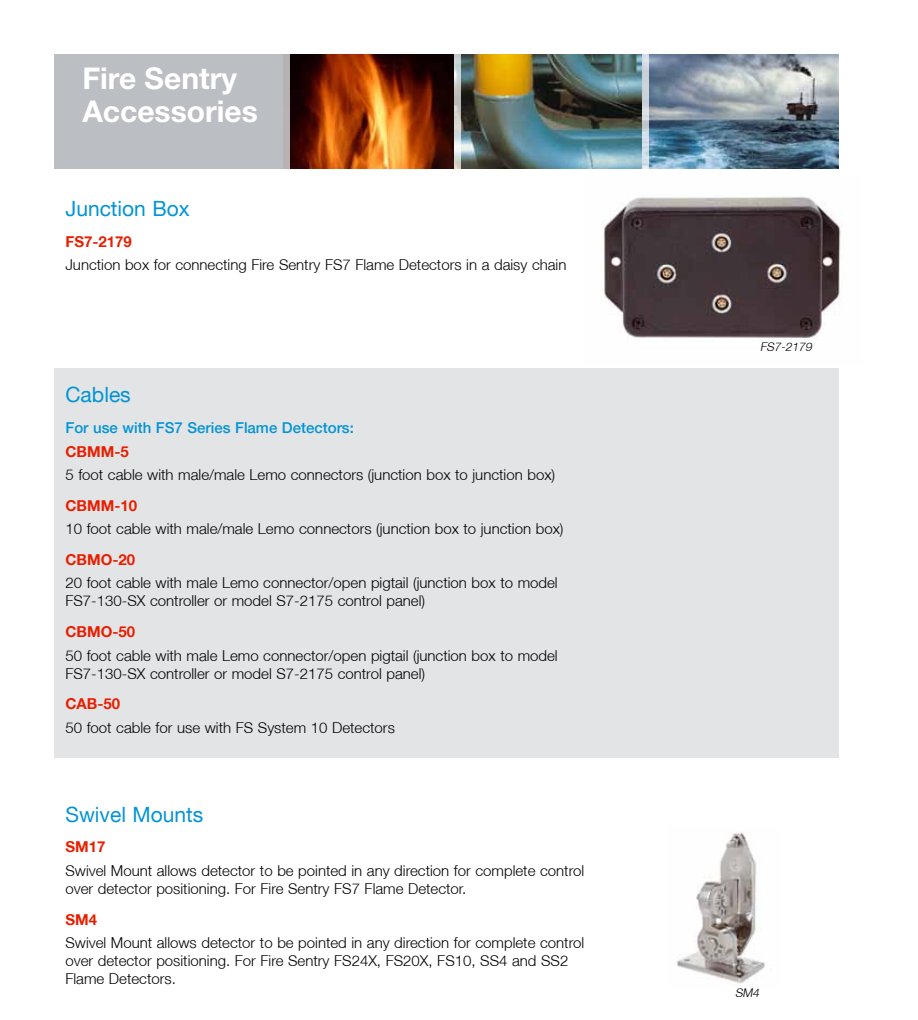
<style>
.page{position:relative;width:918px;height:1020px;background:#fff}
.page>*{position:absolute;margin:0;border:0;box-sizing:border-box;transform-origin:0 0}
.t1{font:700 30px/33px "Helvetica Neue";color:#fff}
.t2{font:21px "Helvetica Neue LT";color:#0094d5}
.t3{font:300 15px/18px "Helvetica Neue LT";color:#000}
.t4{font:700 15px "Helvetica Neue LT";color:#e71f01}
.t5{font:500 15px "Helvetica Neue LT";color:#0094d5}
.t6{font:italic 300 12px "Helvetica Neue LT";color:#000}
</style>
<div class="page">
<div style="left:54px;top:54px;width:774px;height:114px;background:#bbbfc3"></div>
<div style="left:54px;top:368px;width:784px;height:389px;background:#e3e4e6"></div>
<img style="left:290px;top:54px;width:548px;height:114px">
<div style="left:284px;top:48px;width:6px;height:123px;background:#b8b2b2"></div>
<svg style="left:454px;top:54px;width:7px;height:115px"></svg>
<svg style="left:642px;top:54px;width:7px;height:115px"></svg>
<img style="left:602px;top:196px;width:240px;height:143px">
<img style="left:676px;top:832px;width:89px;height:152px">
<h1 class="t1" style="left:82px;top:61px;width:177px">Fire Sentry<br>Accessories</h1>
<h2 class="t2" style="left:65px;top:196px;width:126px">Junction Box</h2>
<p class="t4" style="left:65px;top:232px;width:68px">FS7-2179</p>
<p class="t3" style="left:65px;top:255px;width:503px">Junction box for connecting Fire Sentry FS7 Flame Detectors in a daisy chain</p>
<h2 class="t2" style="left:65px;top:382px;width:67px">Cables</h2>
<p class="t5" style="left:65px;top:419px;width:290px">For use with FS7 Series Flame Detectors:</p>
<p class="t4" style="left:65px;top:442px;width:65px">CBMM-5</p>
<p class="t3" style="left:65px;top:465px;width:491px">5 foot cable with male/male Lemo connectors (junction box to junction box)</p>
<p class="t4" style="left:65px;top:496px;width:73px">CBMM-10</p>
<p class="t3" style="left:65px;top:519px;width:500px">10 foot cable with male/male Lemo connectors (junction box to junction box)</p>
<p class="t4" style="left:65px;top:550px;width:71px">CBMO-20</p>
<p class="t3" style="left:65px;top:573px;width:494px">20 foot cable with male Lemo connector/open pigtail (junction box to model<br>FS7-130-SX controller or model S7-2175 control panel)</p>
<p class="t4" style="left:65px;top:622px;width:71px">CBMO-50</p>
<p class="t3" style="left:65px;top:645px;width:494px">50 foot cable with male Lemo connector/open pigtail (junction box to model<br>FS7-130-SX controller or model S7-2175 control panel)</p>
<p class="t4" style="left:65px;top:694px;width:56px">CAB-50</p>
<p class="t3" style="left:65px;top:718px;width:331px">50 foot cable for use with FS System 10 Detectors</p>
<h2 class="t2" style="left:65px;top:801px;width:139px">Swivel Mounts</h2>
<p class="t4" style="left:65px;top:837px;width:42px">SM17</p>
<p class="t3" style="left:65px;top:861px;width:520px">Swivel Mount allows detector to be pointed in any direction for complete control over detector positioning. For Fire Sentry FS7 Flame Detector.</p>
<p class="t4" style="left:65px;top:909px;width:33px">SM4</p>
<p class="t3" style="left:65px;top:933px;width:520px">Swivel Mount allows detector to be pointed in any direction for complete control over detector positioning. For Fire Sentry FS24X, FS20X, FS10, SS4 and SS2<br>Flame Detectors.</p>
<p class="t6" style="left:760px;top:339px;width:56px">FS7-2179</p>
<p class="t6" style="left:735px;top:985px;width:28px">SM4</p>
</div>
